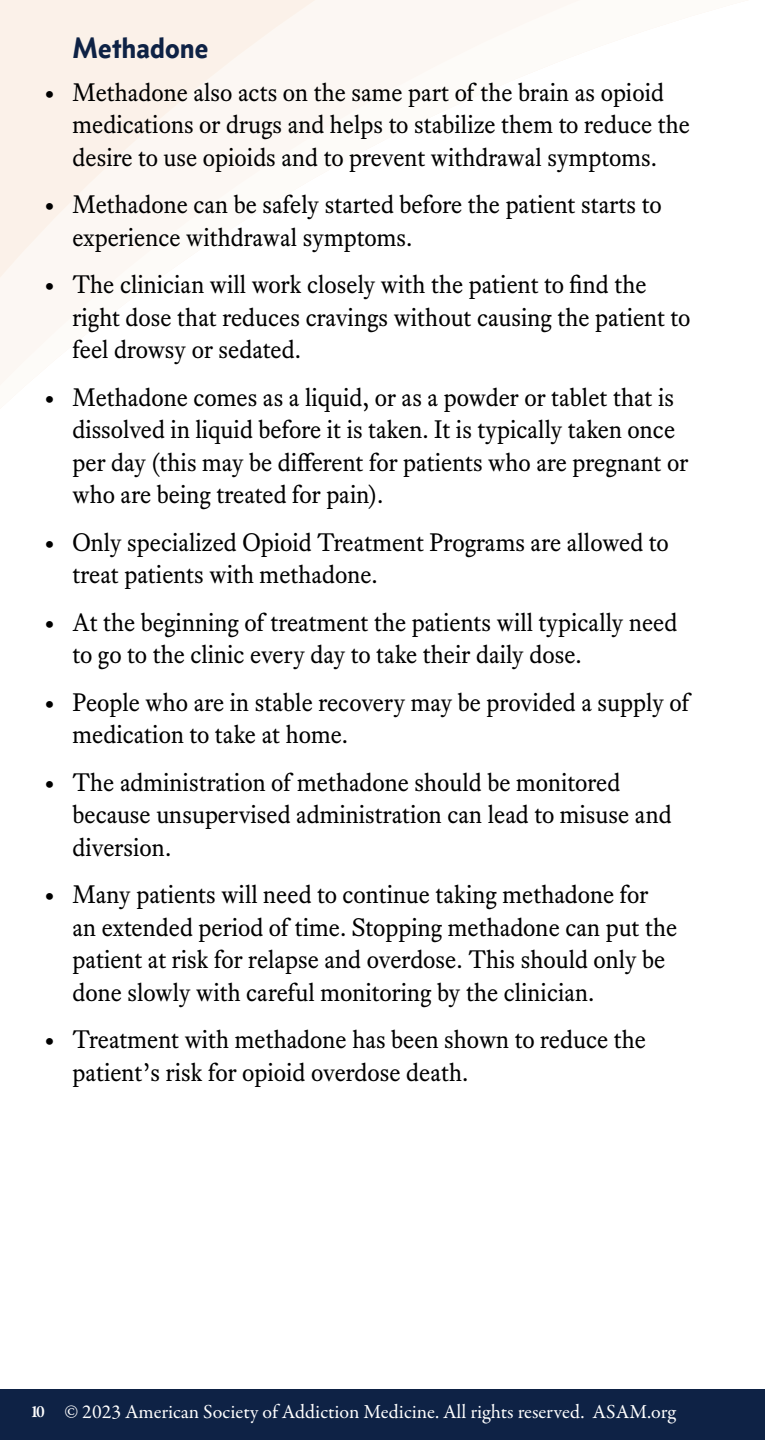
<style>
.page{position:relative;width:765px;height:1440px;background:#fff}
.page>*{position:absolute;margin:0;border:0;box-sizing:border-box;transform-origin:0 0}
.t1{font:700 30px "Concourse T3";letter-spacing:.01em;color:#0e2245}
.t2{font:25px/32.5px "Equity Text B";color:#000}
.t3{font:20px "Garamond Premr Pro";color:#fff}
.s1{font-weight:600;font-size:17.5px}
</style>
<div class="page">
<div style="left:0;top:1389px;width:765px;height:51px;background:#0e2245"></div>
<svg style="left:0;top:0;width:579px;height:385px"></svg>
<p class="t1" style="left:72px;top:30px;width:137px">Methadone</p>
<p class="t2" style="left:72px;top:76px;width:619px;text-indent:-30px">• Methadone also acts on the same part of the brain as opioid medications or drugs and helps to stabilize them to reduce the desire to use opioids and to prevent withdrawal symptoms.</p>
<p class="t2" style="left:72px;top:189px;width:591px;text-indent:-30px">• Methadone can be safely started before the patient starts to experience withdrawal symptoms.</p>
<p class="t2" style="left:72px;top:269px;width:620px;text-indent:-30px">• The clinician will work closely with the patient to find the right dose that reduces cravings without causing the patient to feel drowsy or sedated.</p>
<p class="t2" style="left:72px;top:381px;width:617px;text-indent:-30px">• Methadone comes as a liquid, or as a powder or tablet that is dissolved in liquid before it is taken. It is typically taken once per day (this may be different for patients who are pregnant or who are being treated for pain).</p>
<p class="t2" style="left:72px;top:526px;width:598px;text-indent:-30px">• Only specialized Opioid Treatment Programs are allowed to treat patients with methadone.</p>
<p class="t2" style="left:72px;top:606px;width:606px;text-indent:-30px">• At the beginning of treatment the patients will typically need to go to the clinic every day to take their daily dose.</p>
<p class="t2" style="left:72px;top:686px;width:618px;text-indent:-30px">• People who are in stable recovery may be provided a supply of medication to take at home.</p>
<p class="t2" style="left:72px;top:766px;width:601px;text-indent:-30px">• The administration of methadone should be monitored because unsupervised administration can lead to misuse and diversion.</p>
<p class="t2" style="left:72px;top:879px;width:606px;text-indent:-30px">• Many patients will need to continue taking methadone for an extended period of time. Stopping methadone can put the patient at risk for relapse and overdose. This should only be done slowly with careful monitoring by the clinician.</p>
<p class="t2" style="left:72px;top:1024px;width:575px;text-indent:-30px">• Treatment with methadone has been shown to reduce the patient’s risk for opioid overdose death.</p>
<p class="t3" style="left:30px;top:1399px;width:647px"><span class="s1">10</span> © 2023 American Society of Addiction Medicine. All rights reserved. ASAM.org</p>
</div>
